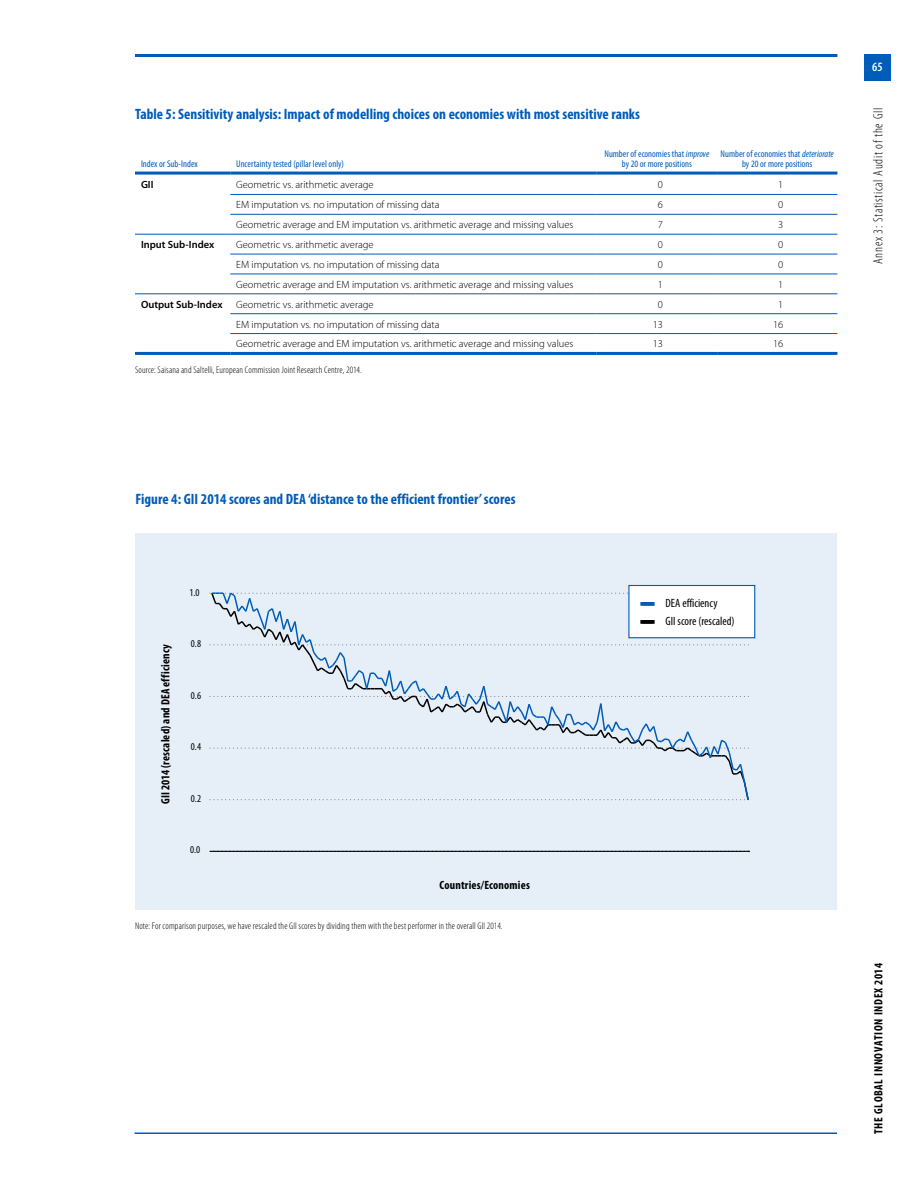
<style>
.page{position:relative;width:918px;height:1188px;background:#fff}
.page>*{position:absolute;margin:0;border:0;box-sizing:border-box;transform-origin:0 0}
.t1{font:700 condensed 15px "Myriad Pro";color:#005cb9}
.t2{font:300 condensed 13.5px "Myriad Pro";letter-spacing:.05em;color:#000}
.t3{font:600 condensed 12.75px "Myriad Pro";color:#fff}
.t4{font:700 condensed 12px "Myriad Pro";letter-spacing:.015em;color:#000}
.t5{font:condensed 12px "Myriad Pro";color:#000}
.t6{font:700 condensed 12px "Myriad Pro";letter-spacing:.05em;color:#000}
.t7{font:300 10.5px "Myriad Pro";color:#000}
.t8{font:600 10.5px "Myriad Pro";color:#000}
.t9{font:condensed 10.5px "Myriad Pro";color:#000}
.t10{font:300 condensed 9.75px "Myriad Pro";letter-spacing:.015em;color:#000}
.t11{font:condensed 9.75px/10.5px "Myriad Pro";color:#005cb9;text-align:center}
.s1{font-style:italic}
.s2{color:#005cb9}
</style>
<div class="page">
<hr style="left:135px;top:1132px;width:702px;height:2px;background:#005cb9">
<div style="left:864px;top:54px;width:27px;height:27px;background:#005cb9"></div>
<hr style="left:135px;top:54px;width:702px;height:3px;background:#005cb9">
<hr style="left:135px;top:172px;width:95px;height:3px;background:#005cb9">
<hr style="left:230px;top:172px;width:367px;height:3px;background:#005cb9">
<hr style="left:597px;top:172px;width:120px;height:3px;background:#005cb9">
<hr style="left:717px;top:172px;width:120px;height:3px;background:#005cb9">
<hr style="left:230px;top:194px;width:367px;height:1px;background:#005cb9">
<hr style="left:597px;top:194px;width:120px;height:1px;background:#005cb9">
<hr style="left:717px;top:194px;width:120px;height:1px;background:#005cb9">
<hr style="left:230px;top:214px;width:367px;height:1px;background:#005cb9">
<hr style="left:597px;top:214px;width:120px;height:1px;background:#005cb9">
<hr style="left:717px;top:214px;width:120px;height:1px;background:#005cb9">
<hr style="left:135px;top:234px;width:95px;height:1px;background:#005cb9">
<hr style="left:230px;top:234px;width:367px;height:1px;background:#005cb9">
<hr style="left:597px;top:234px;width:120px;height:1px;background:#005cb9">
<hr style="left:717px;top:234px;width:120px;height:1px;background:#005cb9">
<hr style="left:230px;top:254px;width:367px;height:1px;background:#005cb9">
<hr style="left:597px;top:254px;width:120px;height:1px;background:#005cb9">
<hr style="left:717px;top:254px;width:120px;height:1px;background:#005cb9">
<hr style="left:230px;top:274px;width:367px;height:1px;background:#005cb9">
<hr style="left:597px;top:274px;width:120px;height:1px;background:#005cb9">
<hr style="left:717px;top:274px;width:120px;height:1px;background:#005cb9">
<hr style="left:135px;top:293px;width:95px;height:1px;background:#005cb9">
<hr style="left:230px;top:293px;width:367px;height:1px;background:#005cb9">
<hr style="left:597px;top:293px;width:120px;height:1px;background:#005cb9">
<hr style="left:717px;top:293px;width:120px;height:1px;background:#005cb9">
<hr style="left:230px;top:313px;width:367px;height:1px;background:#005cb9">
<hr style="left:597px;top:313px;width:120px;height:1px;background:#005cb9">
<hr style="left:717px;top:313px;width:120px;height:1px;background:#005cb9">
<hr style="left:135px;top:352px;width:95px;height:3px;background:#005cb9">
<hr style="left:230px;top:333px;width:367px;height:1px;background:#005cb9">
<hr style="left:230px;top:352px;width:367px;height:3px;background:#005cb9">
<hr style="left:597px;top:333px;width:120px;height:1px;background:#005cb9">
<hr style="left:717px;top:333px;width:120px;height:1px;background:#005cb9">
<hr style="left:597px;top:352px;width:120px;height:3px;background:#005cb9">
<hr style="left:717px;top:352px;width:120px;height:3px;background:#005cb9">
<div style="left:135px;top:534px;width:702px;height:376px;background:#e6eff8"></div>
<svg style="left:210px;top:851px;width:540px;height:1px"></svg>
<svg style="left:210px;top:592px;width:540px;height:209px"></svg>
<div style="left:629px;top:586px;width:126px;height:52px;background:#fff"></div>
<div style="left:640px;top:602px;width:15px;height:4px;border:3px solid #005cb9"></div>
<div style="left:640px;top:620px;width:15px;height:4px;border:3px solid #000"></div>
<div style="left:628px;top:585px;width:127px;height:53px;border:1px solid #005cb9"></div>
<h1 class="t1" style="left:135px;top:106px;width:507px">Table 5: Sensitivity analysis: Impact of modelling choices on economies with most sensitive ranks</h1>
<p class="t11" style="left:141px;top:159px;width:58px">Index or Sub-Index</p>
<p class="t11" style="left:236px;top:159px;width:109px">Uncertainty tested (pillar level only)</p>
<p class="t11" style="left:605px;top:148px;width:106px">Number of economies that <span class="s1">improve </span>by 20 or more positions</p>
<p class="t11" style="left:721px;top:148px;width:115px">Number of economies that <span class="s1">deteriorate </span>by 20 or more positions</p>
<p class="t8" style="left:141px;top:179px;width:14px">GII</p>
<p class="t7" style="left:236px;top:179px;width:139px">Geometric vs. arithmetic average</p>
<p class="t7" style="left:658px;top:179px;width:7px">0</p>
<p class="t7" style="left:778px;top:179px;width:7px">1</p>
<p class="t7" style="left:236px;top:199px;width:205px">EM imputation vs. no imputation of missing data</p>
<p class="t7" style="left:658px;top:199px;width:7px">6</p>
<p class="t7" style="left:778px;top:199px;width:7px">0</p>
<p class="t7" style="left:236px;top:219px;width:339px">Geometric average and EM imputation vs. arithmetic average and missing values</p>
<p class="t7" style="left:658px;top:219px;width:7px">7</p>
<p class="t7" style="left:778px;top:219px;width:7px">3</p>
<p class="t8" style="left:141px;top:239px;width:75px">Input Sub-Index</p>
<p class="t7" style="left:236px;top:239px;width:139px">Geometric vs. arithmetic average</p>
<p class="t7" style="left:658px;top:239px;width:7px">0</p>
<p class="t7" style="left:778px;top:239px;width:7px">0</p>
<p class="t7" style="left:236px;top:259px;width:205px">EM imputation vs. no imputation of missing data</p>
<p class="t7" style="left:658px;top:259px;width:7px">0</p>
<p class="t7" style="left:778px;top:259px;width:7px">0</p>
<p class="t7" style="left:236px;top:279px;width:339px">Geometric average and EM imputation vs. arithmetic average and missing values</p>
<p class="t7" style="left:658px;top:279px;width:7px">1</p>
<p class="t7" style="left:778px;top:279px;width:7px">1</p>
<p class="t8" style="left:141px;top:298px;width:83px">Output Sub-Index</p>
<p class="t7" style="left:236px;top:298px;width:139px">Geometric vs. arithmetic average</p>
<p class="t7" style="left:658px;top:298px;width:7px">0</p>
<p class="t7" style="left:778px;top:298px;width:7px">1</p>
<p class="t7" style="left:236px;top:318px;width:205px">EM imputation vs. no imputation of missing data</p>
<p class="t7" style="left:653px;top:318px;width:12px">13</p>
<p class="t7" style="left:773px;top:318px;width:12px">16</p>
<p class="t7" style="left:236px;top:338px;width:339px">Geometric average and EM imputation vs. arithmetic average and missing values</p>
<p class="t7" style="left:653px;top:338px;width:12px">13</p>
<p class="t7" style="left:773px;top:338px;width:12px">16</p>
<p class="t10" style="left:135px;top:365px;width:228px">Source: Saisana and Saltelli, European Commission Joint Research Centre, 2014.</p>
<p class="t3" style="left:872px;top:60px;width:12px">65</p>
<p class="t2" style="left:871px;top:264px;width:158px;rotate:-90deg">Annex 3: Statistical Audit of the GII</p>
<h1 class="t1" style="left:135px;top:491px;width:382px">Figure 4: GII 2014 scores and DEA ‘distance to the efficient frontier’ scores</h1>
<p class="t4" style="left:159px;top:804px;width:161px;rotate:-90deg">GII 2014 (rescaled) and DEA efficiency</p>
<p class="t9" style="left:189px;top:586px;width:12px">1.0</p>
<p class="t9" style="left:191px;top:638px;width:12px">0.8</p>
<p class="t9" style="left:191px;top:690px;width:12px">0.6</p>
<p class="t9" style="left:191px;top:741px;width:12px">0.4</p>
<p class="t9" style="left:191px;top:793px;width:12px">0.2</p>
<p class="t9" style="left:190px;top:844px;width:12px">0.0</p>
<p class="t4" style="left:440px;top:879px;width:92px">Countries/Economies</p>
<p class="t10" style="left:135px;top:921px;width:369px">Note: For comparison purposes, we have rescaled the GII scores by dividing them with the best performer in the overall GII 2014.</p>
<p class="t5" style="left:642px;top:597px;width:77px"><span class="s2">—</span> DEA efficiency</p>
<p class="t5" style="left:642px;top:615px;width:95px">— GII score (rescaled)</p>
<p class="t6" style="left:872px;top:1134px;width:173px;rotate:-90deg">THE GLOBAL INNOVATION INDEX 2014</p>
</div>
